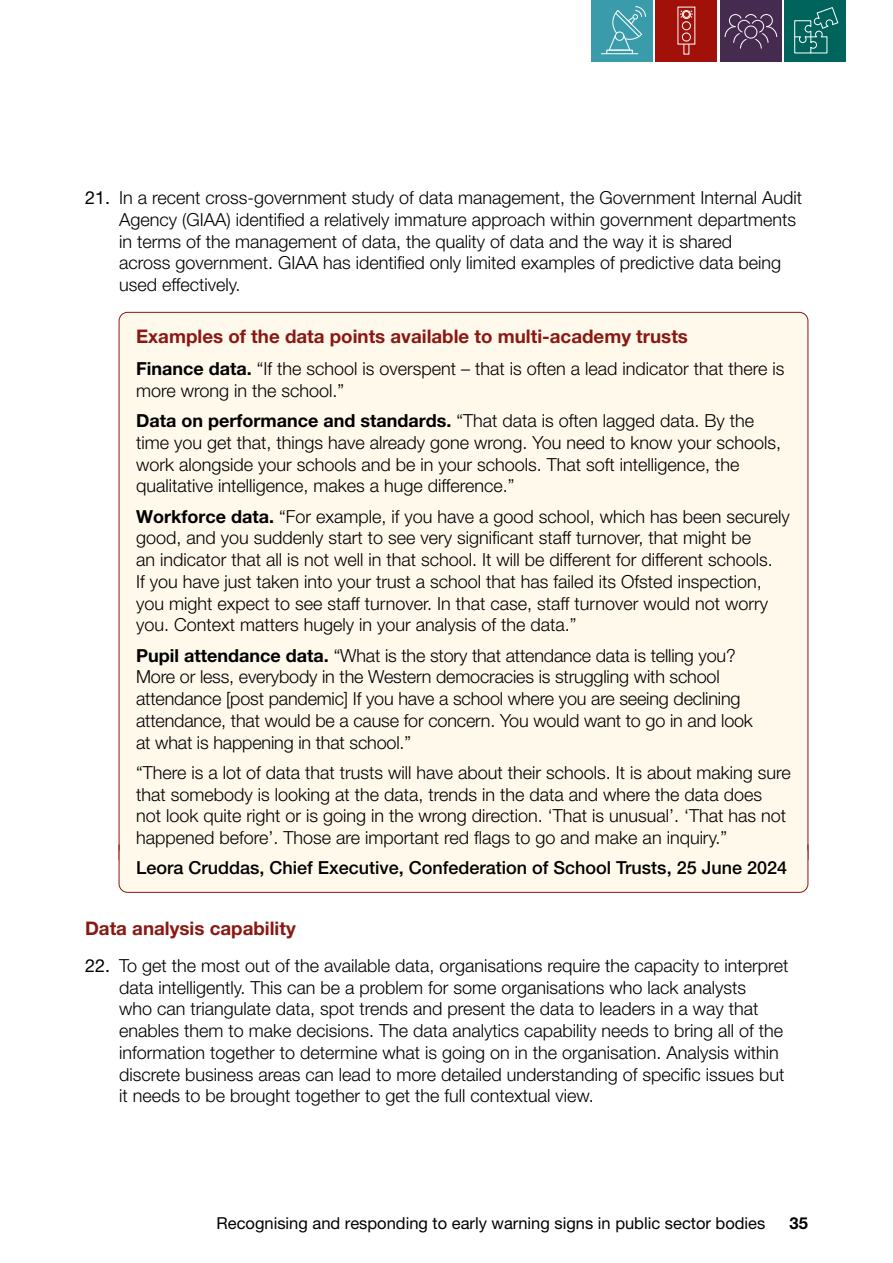
<style>
.page{position:relative;width:893px;height:1263px;background:#fff}
.page>*{position:absolute;margin:0;border:0;box-sizing:border-box;transform-origin:0 0}
.Box___Yellow___Heading{font:700 18.75px "Helvetica Neue LT Pro";color:#8a1812}
.H3__tag_H2{font:700 18.75px "Helvetica Neue LT Pro";color:#8a1812}
.Box___Yellow___Body{font:300 18px/21.8px "Helvetica Neue LT Pro";color:#000}
.Body___Numbered___CH3{font:300 18px/21.8px "Helvetica Neue LT Pro";color:#000}
.Box___Yellow___Accreditation{font:500 18px "Helvetica Neue LT Pro";color:#000}
.t1{font:16.5px "Helvetica Neue LT Pro";color:#000}
.t2{font:700 16.5px "Helvetica Neue LT Pro";color:#000}
.s1{font-weight:400}
.s2{font-weight:700}
</style>
<div class="page">
<div style="left:591px;top:0;width:62px;height:62px;background:#3a9caa"></div>
<div style="left:655px;top:0;width:62px;height:62px;background:#a21109"></div>
<div style="left:720px;top:0;width:62px;height:62px;background:#462b50"></div>
<div style="left:784px;top:0;width:62px;height:62px;background:#00645d"></div>
<svg style="left:794px;top:7px;width:45px;height:47px"></svg>
<svg style="left:608px;top:6px;width:38px;height:45px"></svg>
<hr style="left:601px;top:53px;width:37px;height:1px;background:#fff">
<div style="left:682px;top:10px;width:9px;height:9px;border:1px solid #fff;border-radius:50%"></div>
<div style="left:682px;top:21px;width:9px;height:9px;border:1px solid #fff;border-radius:50%"></div>
<div style="left:682px;top:33px;width:9px;height:8px;border:1px solid #fff;border-radius:50%"></div>
<div style="left:683px;top:11px;width:7px;height:7px;border:1px solid #fff;border-radius:50%"></div>
<svg style="left:680px;top:10px;width:3px;height:8px"></svg>
<svg style="left:690px;top:10px;width:3px;height:8px"></svg>
<div style="left:744px;top:14px;width:13px;height:13px;border:1px solid #fff;border-radius:50%"></div>
<div style="left:760px;top:14px;width:13px;height:13px;border:1px solid #fff;border-radius:50%"></div>
<div style="left:729px;top:14px;width:13px;height:13px;border:1px solid #fff;border-radius:50%"></div>
<svg style="left:724px;top:26px;width:53px;height:23px"></svg>
<svg style="left:749px;top:18px;width:17px;height:17px"></svg>
<svg style="left:736px;top:18px;width:17px;height:17px"></svg>
<div style="left:751px;top:20px;width:13px;height:13px;border:1px solid #fff;border-radius:50%"></div>
<div style="left:738px;top:20px;width:12px;height:13px;border:1px solid #fff;border-radius:50%"></div>
<svg style="left:742px;top:24px;width:17px;height:17px"></svg>
<div style="left:744px;top:26px;width:13px;height:12px;border:1px solid #fff;border-radius:50%"></div>
<div style="left:119px;top:312px;width:689px;height:554px;background:#fff9ec;border-radius:9px"></div>
<div style="left:118px;top:844px;width:691px;height:49px;background:#fff9ec"></div>
<p class="Body___Numbered___CH3" style="left:119px;top:187px;width:685px;text-indent:-34px"><span class="s1">21.</span> In a recent cross-government study of data management, the Government Internal Audit Agency (GIAA) identified a relatively immature approach within government departments in terms of the management of data, the quality of data and the way it is shared<br>across government. GIAA has identified only limited examples of predictive data being used effectively.</p>
<h3 class="Box___Yellow___Heading" style="left:136px;top:324px;width:553px">Examples of the data points available to multi-academy trusts</h3>
<p class="Box___Yellow___Body" style="left:136px;top:357px;width:650px"><span class="s2">Finance data.</span> “If the school is overspent – that is often a lead indicator that there is more wrong in the school.”</p>
<p class="Box___Yellow___Body" style="left:136px;top:409px;width:646px"><span class="s2">Data on performance and standards.</span> “That data is often lagged data. By the time you get that, things have already gone wrong. You need to know your schools, work alongside your schools and be in your schools. That soft intelligence, the qualitative intelligence, makes a huge difference.”</p>
<p class="Box___Yellow___Body" style="left:136px;top:505px;width:655px"><span class="s2">Workforce data.</span> “For example, if you have a good school, which has been securely good, and you suddenly start to see very significant staff turnover, that might be<br>an indicator that all is not well in that school. It will be different for different schools.<br>If you have just taken into your trust a school that has failed its Ofsted inspection, you might expect to see staff turnover. In that case, staff turnover would not worry you. Context matters hugely in your analysis of the data.”</p>
<p class="Box___Yellow___Body" style="left:136px;top:644px;width:618px"><span class="s2">Pupil attendance data.</span> “What is the story that attendance data is telling you?<br>More or less, everybody in the Western democracies is struggling with school attendance [post pandemic] If you have a school where you are seeing declining attendance, that would be a cause for concern. You would want to go in and look at what is happening in that school.”</p>
<p class="Box___Yellow___Body" style="left:136px;top:761px;width:656px">“There is a lot of data that trusts will have about their schools. It is about making sure that somebody is looking at the data, trends in the data and where the data does not look quite right or is going in the wrong direction. ‘That is unusual’. ‘That has not happened before’. Those are important red flags to go and make an inquiry.”</p>
<p class="Box___Yellow___Accreditation" style="left:136px;top:857px;width:652px">Leora Cruddas, Chief Executive, Confederation of School Trusts, 25 June 2024</p>
<h2 class="H3__tag_H2" style="left:85px;top:917px;width:212px">Data analysis capability</h2>
<p class="Body___Numbered___CH3" style="left:119px;top:954px;width:671px;text-indent:-34px"><span class="s1">22.</span> To get the most out of the available data, organisations require the capacity to interpret data intelligently. This can be a problem for some organisations who lack analysts<br>who can triangulate data, spot trends and present the data to leaders in a way that enables them to make decisions. The data analytics capability needs to bring all of the information together to determine what is going on in the organisation. Analysis within discrete business areas can lead to more detailed understanding of specific issues but it needs to be brought together to get the full contextual view.</p>
<p class="t1" style="left:217px;top:1213px;width:550px">Recognising and responding to early warning signs in public sector bodies</p>
<p class="t2" style="left:790px;top:1213px;width:20px">35</p>
</div>
